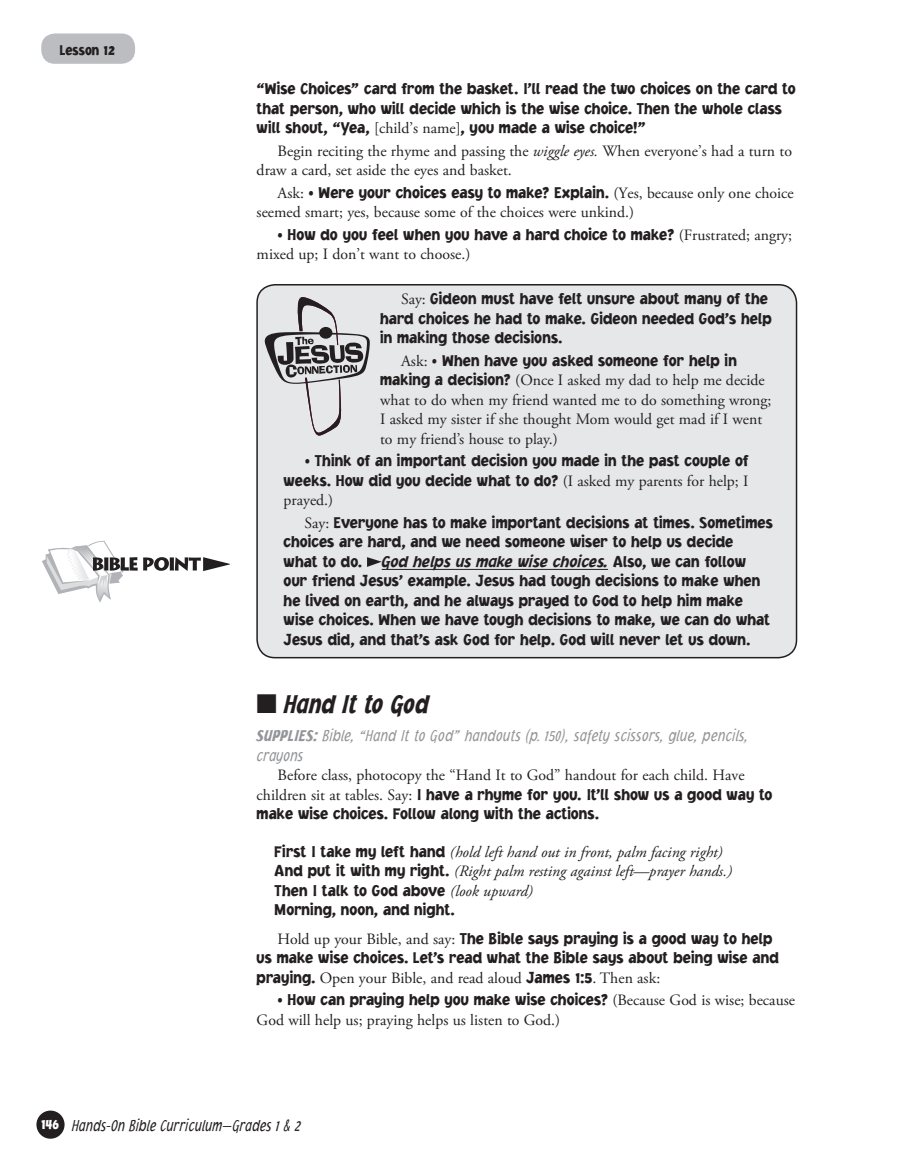
<style>
.page{position:relative;width:905px;height:1175px;background:#fff}
.page>*{position:absolute;margin:0;border:0;box-sizing:border-box;transform-origin:0 0}
.Main_Subhead{font:italic 900 27px "Jacoby Cond ICG";letter-spacing:-.01em;color:#231f20;scale:.9 1}
.Jesus_Connection_tex{font:900 16.5px/19.5px "Jacoby ICG";letter-spacing:.01em;color:#231f20;scale:.9 1}
.Main_Supplies{font:italic 300 16.5px/19.5px "Jacoby Cond ICG";color:#939598;scale:.95 1}
.t1{font:italic 300 16.5px "Jacoby Cond ICG";letter-spacing:-.01em;color:#231f20;scale:.9 1}
.Lyrics{font:900 16.5px "Jacoby ICG";letter-spacing:.005em;color:#231f20;scale:.9 1}
.Lyrics_last_line{font:900 16.5px "Jacoby ICG";letter-spacing:.01em;color:#231f20;scale:.9 1}
.Jesus_Connection_tex-2{font:15.75px/19.5px "Adobe Garamond Pro";color:#231f20}
.Lyrics-2{font:italic 15.75px "Adobe Garamond Pro";color:#231f20}
.Lyrics_1st_line{font:italic 15.75px "Adobe Garamond Pro";color:#231f20}
.t2{font:900 15px "Jacoby Cond ICG";color:#231f20}
.t3{font:900 15px "Jacoby Cond ICG";color:#fff}
.s1{font-family:"Adobe Garamond Pro";font-weight:400;font-size:15.75px}
.s2{font-style:italic}
.s3{font-family:"Jacoby ICG";font-weight:900;font-size:16.5px}
.s4{font-weight:900}
.s5{font-family:"Jacoby ICG";font-weight:900;font-style:normal;font-size:16.5px}
.s6{font-family:"Adobe Garamond Pro";font-weight:400;font-style:italic;font-size:15.75px}
</style>
<div class="page">
<div style="left:36px;top:1110px;width:29px;height:28px;background:#231f20;border-radius:50%"></div>
<div style="left:41px;top:34px;width:94px;height:30px;background:#bcbdc0;border-radius:14px"></div>
<div style="left:257px;top:285px;width:539px;height:372px;background:#e6e7e9;border-radius:18px"></div>
<div style="left:256px;top:284px;width:541px;height:374px;border:2px solid #231f20;border-radius:18px"></div>
<hr style="left:382px;top:569px;width:226px;height:1px;background:#231f20">
<svg style="left:367px;top:557px;width:15px;height:10px"></svg>
<svg style="left:42px;top:540px;width:188px;height:63px"></svg>
<svg style="left:264px;top:297px;width:106px;height:139px"></svg>
<p class="t2" style="left:60px;top:40px;width:57px">Lesson 12</p>
<p class="Jesus_Connection_tex" style="left:256px;top:79px;width:600px">“Wise Choices” card from the basket. I’ll read the two choices on the card to that person, who will decide which is the wise choice. Then the whole class will shout, “Yea, <span class="s1">[child’s name]</span>, you made a wise choice!”</p>
<p class="Jesus_Connection_tex-2" style="left:257px;top:142px;width:537px;text-indent:21px">Begin reciting the rhyme and passing the <span class="s2">wiggle eyes.</span> When everyone’s had a turn to draw a card, set aside the eyes and basket.</p>
<p class="Jesus_Connection_tex" style="left:278px;top:182px;width:575px"><span class="s1">Ask:</span> • Were your choices easy to make? Explain. <span class="s1">(Yes, because only one choice</span></p>
<p class="Jesus_Connection_tex-2" style="left:256px;top:203px;width:379px">seemed smart; yes, because some of the choices were unkind.)</p>
<p class="Jesus_Connection_tex" style="left:278px;top:224px;width:573px">• How do you feel when you have a hard choice to make? <span class="s1">(Frustrated; angry;</span></p>
<p class="Jesus_Connection_tex-2" style="left:256px;top:245px;width:215px">mixed up; I don’t want to choose.)</p>
<p class="Jesus_Connection_tex" style="left:380px;top:289px;width:436px;text-indent:21px"><span class="s1">Say:</span> Gideon must have felt unsure about many of the hard choices he had to make. Gideon needed God’s help in making those decisions.</p>
<p class="Jesus_Connection_tex" style="left:401px;top:350px;width:374px"><span class="s1">Ask:</span> • When have you asked someone for help in</p>
<p class="Jesus_Connection_tex-2" style="left:380px;top:371px;width:393px"><span class="s3">making a decision?</span> (Once I asked my dad to help me decide what to do when my friend wanted me to do something wrong; I asked my sister if she thought Mom would get mad if I went to my friend’s house to play.)</p>
<p class="Jesus_Connection_tex" style="left:284px;top:451px;width:518px;text-align:right">• Think of an important decision you made in the past couple of weeks. How did you decide what to do? <span class="s1">(I asked my parents for help; I</span></p>
<p class="Jesus_Connection_tex-2" style="left:284px;top:491px;width:51px">prayed.)</p>
<p class="Jesus_Connection_tex" style="left:283px;top:512px;width:545px;text-indent:21px"><span class="s1">Say:</span> Everyone has to make important decisions at times. Sometimes choices are hard, and we need someone wiser to help us decide<br>what to do. <span class="s2">God helps us make wise choices.</span> Also, we can follow our friend Jesus’ example. Jesus had tough decisions to make when he lived on earth, and he always prayed to God to help him make wise choices. When we have tough decisions to make, we can do what Jesus did, and that’s ask God for help. God will never let us down.</p>
<p class="Main_Subhead" style="left:256px;top:687px;width:193px">■ Hand It to God</p>
<p class="Main_Supplies" style="left:256px;top:725px;width:519px"><span class="s4">SUPPLIES:</span> Bible, “Hand It to God” handouts (p. 150), safety scissors, glue, pencils, crayons</p>
<p class="Jesus_Connection_tex-2" style="left:278px;top:766px;width:468px">Before class, photocopy the “Hand It to God” handout for each child. Have</p>
<p class="Jesus_Connection_tex" style="left:256px;top:784px;width:574px"><span class="s1">children sit at tables. Say:</span> I have a rhyme for you. It’ll show us a good way to make wise choices. Follow along with the actions.</p>
<p class="Lyrics_1st_line" style="left:274px;top:842px;width:449px"><span class="s5">First I take my left hand</span> (hold left hand out in front, palm facing right)</p>
<p class="Lyrics-2" style="left:274px;top:861px;width:459px"><span class="s5">And put it with my right.</span> (Right palm resting against left—prayer hands.)</p>
<p class="Lyrics" style="left:274px;top:880px;width:288px">Then I talk to God above <span class="s6">(look upward)</span></p>
<p class="Lyrics_last_line" style="left:274px;top:899px;width:202px">Morning, noon, and night.</p>
<p class="Jesus_Connection_tex" style="left:257px;top:928px;width:581px;text-indent:21px"><span class="s1">Hold up your Bible, and say:</span> The Bible says praying is a good way to help us make wise choices. Let’s read what the Bible says about being wise and</p>
<p class="Jesus_Connection_tex-2" style="left:257px;top:968px;width:405px"><span class="s3">praying.</span> Open your Bible, and read aloud <span class="s3">James 1:5</span>. Then ask:</p>
<p class="Jesus_Connection_tex" style="left:278px;top:989px;width:576px">• How can praying help you make wise choices? <span class="s1">(Because God is wise; because</span></p>
<p class="Jesus_Connection_tex-2" style="left:256px;top:1010px;width:305px">God will help us; praying helps us listen to God.)</p>
<p class="t3" style="left:41px;top:1114px;width:20px">146</p>
<p class="t1" style="left:72px;top:1116px;width:256px">Hands-On Bible Curriculum—Grades 1 &amp; 2</p>
</div>
